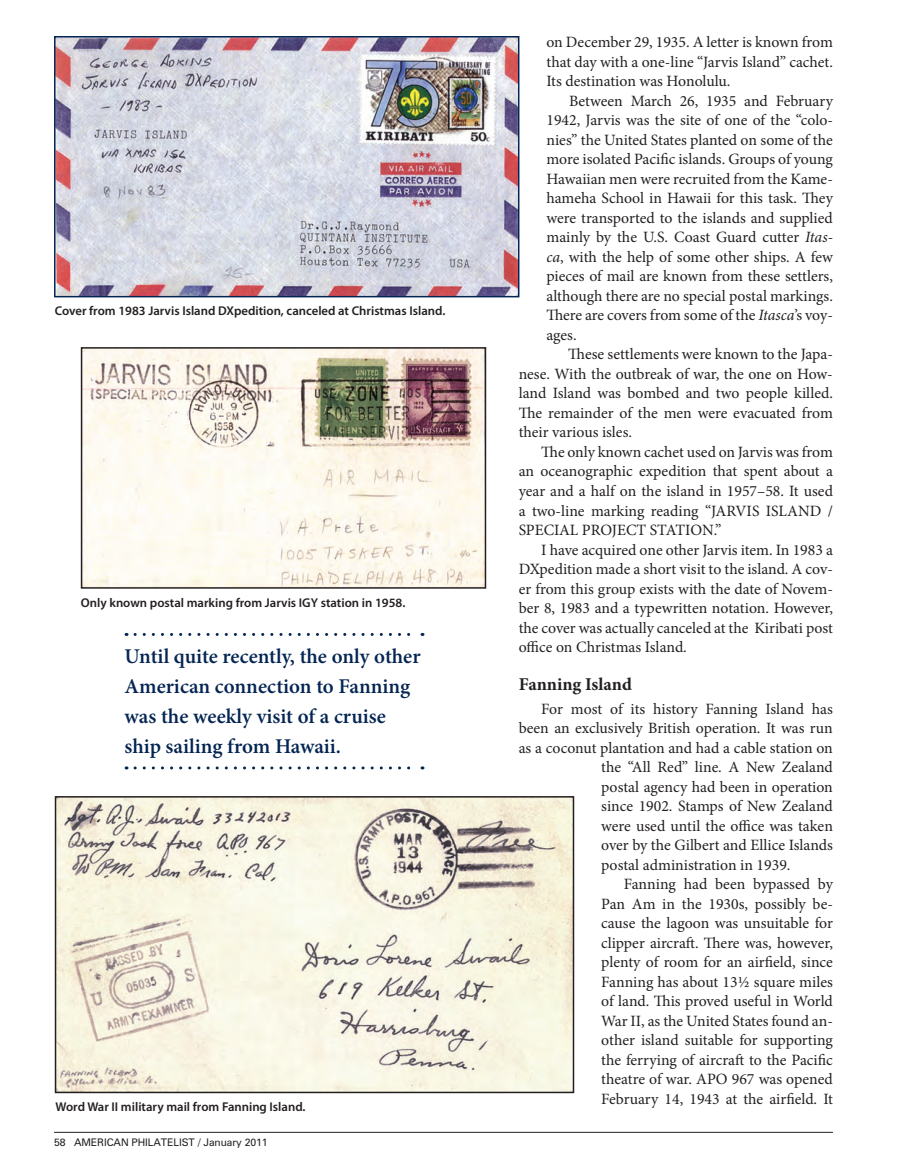
<style>
.page{position:relative;width:905px;height:1168px;background:#fff}
.page>*{position:absolute;margin:0;border:0;box-sizing:border-box;transform-origin:0 0}
.t1{font:600 21px/30px "Minion Pro";color:#042552}
.t2{font:700 18px "Minion Pro";letter-spacing:-.005em;color:#231f20}
.t3{font:15.75px "Minion Pro";letter-spacing:-.005em;color:#231f20}
.t4{font:600 12.75px "Myriad Pro";color:#231f20}
.t5{font:10.5px "Zurich BT";letter-spacing:-.005em;color:#231f20}
.s1{font-style:italic}
</style>
<div class="page">
<hr style="left:54px;top:1132px;width:778px;height:1px;background:#231f20">
<img style="left:57px;top:39px;width:459px;height:255px">
<div style="left:54px;top:36px;width:465px;height:261px;border:2px solid #042552"></div>
<img style="left:84px;top:350px;width:399px;height:236px">
<div style="left:81px;top:347px;width:405px;height:242px;border:2px solid #231f20"></div>
<img style="left:58px;top:799px;width:513px;height:291px">
<div style="left:55px;top:796px;width:519px;height:297px;border:2px solid #231f20"></div>
<svg style="left:135px;top:633px;width:288px;height:3px"></svg>
<svg style="left:135px;top:766px;width:288px;height:3px"></svg>
<p class="t4" style="left:55px;top:302px;width:392px">Cover from 1983 Jarvis Island DXpedition, canceled at Christmas Island.</p>
<p class="t4" style="left:81px;top:594px;width:326px">Only known postal marking from Jarvis IGY station in 1958.</p>
<p class="t1" style="left:124px;top:641px;width:297px">Until quite recently, the only other<br>American connection to Fanning was the weekly visit of a cruise ship sailing from Hawaii.</p>
<p class="t4" style="left:56px;top:1099px;width:251px">Word War II military mail from Fanning Island.</p>
<p class="t5" style="left:54px;top:1136px;width:215px">58 AMERICAN PHILATELIST / JANUARY 2011</p>
<p class="t3" style="left:546px;top:32px;width:288px">on December 29, 1935. A letter is known from</p>
<p class="t3" style="left:546px;top:51px;width:288px">that day with a one-line “Jarvis Island” cachet.</p>
<p class="t3" style="left:546px;top:71px;width:185px">Its destination was Honolulu.</p>
<p class="t3" style="left:569px;top:90px;width:265px">Between March 26, 1935 and February</p>
<p class="t3" style="left:546px;top:110px;width:288px">1942, Jarvis was the site of one of the “colo-</p>
<p class="t3" style="left:546px;top:129px;width:288px">nies” the United States planted on some of the</p>
<p class="t3" style="left:546px;top:149px;width:288px">more isolated Pacific islands. Groups of young</p>
<p class="t3" style="left:546px;top:168px;width:288px">Hawaiian men were recruited from the Kame-</p>
<p class="t3" style="left:546px;top:188px;width:288px">hameha School in Hawaii for this task. They</p>
<p class="t3" style="left:546px;top:207px;width:288px">were transported to the islands and supplied</p>
<p class="t3" style="left:546px;top:227px;width:288px">mainly by the U.S. Coast Guard cutter <span class="s1">Itas-</span></p>
<p class="t3" style="left:546px;top:246px;width:288px"><span class="s1">ca</span>, with the help of some other ships. A few</p>
<p class="t3" style="left:546px;top:266px;width:288px">pieces of mail are known from these settlers,</p>
<p class="t3" style="left:546px;top:285px;width:288px">although there are no special postal markings.</p>
<p class="t3" style="left:546px;top:305px;width:288px">There are covers from some of the <span class="s1">Itasca</span>’s voy-</p>
<p class="t3" style="left:546px;top:324px;width:32px">ages.</p>
<p class="t3" style="left:568px;top:344px;width:266px">These settlements were known to the Japa-</p>
<p class="t3" style="left:518px;top:363px;width:316px">nese. With the outbreak of war, the one on How-</p>
<p class="t3" style="left:518px;top:383px;width:316px">land Island was bombed and two people killed.</p>
<p class="t3" style="left:518px;top:402px;width:316px">The remainder of the men were evacuated from</p>
<p class="t3" style="left:518px;top:422px;width:115px">their various isles.</p>
<p class="t3" style="left:541px;top:441px;width:293px">The only known cachet used on Jarvis was from</p>
<p class="t3" style="left:518px;top:461px;width:316px">an oceanographic expedition that spent about a</p>
<p class="t3" style="left:518px;top:480px;width:316px">year and a half on the island in 1957–58. It used</p>
<p class="t3" style="left:518px;top:500px;width:316px">a two-line marking reading “JARVIS ISLAND /</p>
<p class="t3" style="left:518px;top:519px;width:204px">SPECIAL PROJECT STATION.”</p>
<p class="t3" style="left:541px;top:539px;width:293px">I have acquired one other Jarvis item. In 1983 a</p>
<p class="t3" style="left:518px;top:558px;width:316px">DXpedition made a short visit to the island. A cov-</p>
<p class="t3" style="left:518px;top:578px;width:316px">er from this group exists with the date of Novem-</p>
<p class="t3" style="left:518px;top:597px;width:316px">ber 8, 1983 and a typewritten notation. However,</p>
<p class="t3" style="left:518px;top:617px;width:316px">the cover was actually canceled at the Kiribati post</p>
<p class="t3" style="left:518px;top:636px;width:170px">office on Christmas Island.</p>
<p class="t2" style="left:518px;top:671px;width:115px">Fanning Island</p>
<p class="t3" style="left:541px;top:698px;width:293px">For most of its history Fanning Island has</p>
<p class="t3" style="left:518px;top:717px;width:316px">been an exclusively British operation. It was run</p>
<p class="t3" style="left:518px;top:737px;width:316px">as a coconut plantation and had a cable station on</p>
<p class="t3" style="left:601px;top:756px;width:233px">the “All Red” line. A New Zealand</p>
<p class="t3" style="left:601px;top:776px;width:233px">postal agency had been in operation</p>
<p class="t3" style="left:601px;top:795px;width:233px">since 1902. Stamps of New Zealand</p>
<p class="t3" style="left:601px;top:815px;width:233px">were used until the office was taken</p>
<p class="t3" style="left:601px;top:834px;width:233px">over by the Gilbert and Ellice Islands</p>
<p class="t3" style="left:601px;top:854px;width:191px">postal administration in 1939.</p>
<p class="t3" style="left:623px;top:873px;width:211px">Fanning had been bypassed by</p>
<p class="t3" style="left:601px;top:893px;width:233px">Pan Am in the 1930s, possibly be-</p>
<p class="t3" style="left:601px;top:912px;width:233px">cause the lagoon was unsuitable for</p>
<p class="t3" style="left:601px;top:932px;width:233px">clipper aircraft. There was, however,</p>
<p class="t3" style="left:601px;top:951px;width:233px">plenty of room for an airfield, since</p>
<p class="t3" style="left:601px;top:971px;width:233px">Fanning has about 13½ square miles</p>
<p class="t3" style="left:601px;top:990px;width:233px">of land. This proved useful in World</p>
<p class="t3" style="left:601px;top:1010px;width:233px">War II, as the United States found an-</p>
<p class="t3" style="left:601px;top:1029px;width:233px">other island suitable for supporting</p>
<p class="t3" style="left:601px;top:1049px;width:233px">the ferrying of aircraft to the Pacific</p>
<p class="t3" style="left:601px;top:1068px;width:233px">theatre of war. APO 967 was opened</p>
<p class="t3" style="left:601px;top:1088px;width:233px">February 14, 1943 at the airfield. It</p>
</div>
